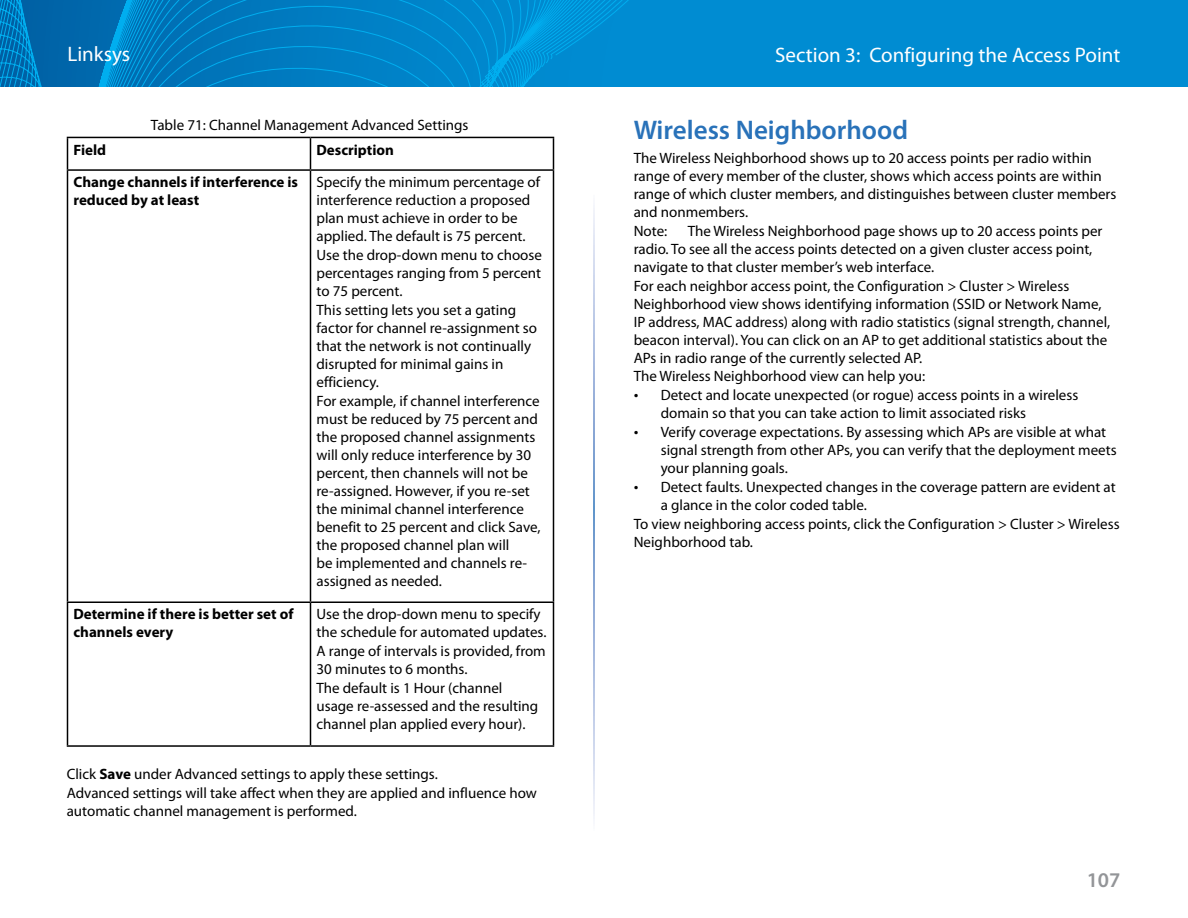
<style>
.page{position:relative;width:1188px;height:918px;background:#fff}
.page>*{position:absolute;margin:0;border:0;box-sizing:border-box;transform-origin:0 0}
.t1{font:600 27px "Myriad Pro";color:#2972b9}
.t2{font:21px "Myriad Pro";color:#fff}
.t3{font:600 21px "Myriad Pro";color:#939598}
.t4{font:15px/18.1px "Myriad Pro";color:#000}
.t5{font:700 15px/18px "Myriad Pro";color:#000}
.s1{font-weight:700}
.s2{font-family:"Times New Roman";font-size:13.5px}
</style>
<div class="page">
<div style="left:0;top:0;width:1188px;height:86px;background:#008cd2"></div>
<svg style="left:0;top:0;width:629px;height:86px"></svg>
<hr style="left:67px;top:137px;width:243px;height:1px;background:#000">
<hr style="left:67px;top:138px;width:1px;height:31px;background:#000">
<hr style="left:310px;top:137px;width:244px;height:1px;background:#000">
<hr style="left:310px;top:138px;width:1px;height:31px;background:#000">
<hr style="left:553px;top:138px;width:1px;height:31px;background:#000">
<hr style="left:67px;top:169px;width:243px;height:2px;background:#000">
<hr style="left:67px;top:171px;width:1px;height:430px;background:#000">
<hr style="left:310px;top:169px;width:244px;height:2px;background:#000">
<hr style="left:310px;top:171px;width:1px;height:430px;background:#000">
<hr style="left:553px;top:171px;width:1px;height:430px;background:#000">
<hr style="left:67px;top:601px;width:243px;height:2px;background:#000">
<hr style="left:67px;top:603px;width:1px;height:142px;background:#000">
<hr style="left:310px;top:601px;width:244px;height:2px;background:#000">
<hr style="left:310px;top:603px;width:1px;height:142px;background:#000">
<hr style="left:553px;top:603px;width:1px;height:142px;background:#000">
<hr style="left:67px;top:745px;width:243px;height:2px;background:#000">
<hr style="left:310px;top:745px;width:244px;height:2px;background:#000">
<h2 class="t2" style="left:68px;top:43px;width:64px">Linksys</h2>
<h2 class="t2" style="left:775px;top:43px;width:347px">Section 3: Configuring the Access Point</h2>
<p class="t4" style="left:151px;top:116px;width:319px">Table 71: Channel Management Advanced Settings</p>
<p class="t5" style="left:73px;top:141px;width:34px">Field</p>
<p class="t5" style="left:316px;top:141px;width:79px">Description</p>
<p class="t5" style="left:73px;top:173px;width:226px">Change channels if interference is reduced by at least</p>
<p class="t4" style="left:316px;top:173px;width:227px">Specify the minimum percentage of interference reduction a proposed plan must achieve in order to be applied. The default is 75 percent.<br>Use the drop-down menu to choose percentages ranging from 5 percent to 75 percent.<br>This setting lets you set a gating factor for channel re-assignment so that the network is not continually disrupted for minimal gains in efficiency.<br>For example, if channel interference must be reduced by 75 percent and the proposed channel assignments will only reduce interference by 30 percent, then channels will not be re-assigned. However, if you re-set the minimal channel interference benefit to 25 percent and click Save, the proposed channel plan will<br>be implemented and channels re&shy;assigned as needed.</p>
<p class="t5" style="left:73px;top:606px;width:222px">Determine if there is better set of channels every</p>
<p class="t4" style="left:316px;top:606px;width:231px">Use the drop-down menu to specify the schedule for automated updates.<br>A range of intervals is provided, from<br>30 minutes to 6 months.<br>The default is 1 Hour (channel<br>usage re-assessed and the resulting channel plan applied every hour).</p>
<p class="t4" style="left:67px;top:765px;width:472px">Click <span class="s1">Save</span> under Advanced settings to apply these settings.<br>Advanced settings will take affect when they are applied and influence how automatic channel management is performed.</p>
<h1 class="t1" style="left:634px;top:115px;width:276px">Wireless Neighborhood</h1>
<p class="t4" style="left:634px;top:149px;width:484px">The Wireless Neighborhood shows up to 20 access points per radio within range of every member of the cluster, shows which access points are within range of which cluster members, and distinguishes between cluster members and nonmembers.<br>Note:</p>
<p class="t4" style="left:634px;top:222px;width:478px;text-indent:54px">The Wireless Neighborhood page shows up to 20 access points per radio. To see all the access points detected on a given cluster access point, navigate to that cluster member’s web interface.<br>For each neighbor access point, the Configuration &gt; Cluster &gt; Wireless Neighborhood view shows identifying information (SSID or Network Name, IP address, MAC address) along with radio statistics (signal strength, channel, beacon interval). You can click on an AP to get additional statistics about the APs in radio range of the currently selected AP.<br>The Wireless Neighborhood view can help you:</p>
<p class="t4" style="left:661px;top:387px;width:419px;text-indent:-27px"><span class="s2">•</span> Detect and locate unexpected (or rogue) access points in a wireless domain so that you can take action to limit associated risks</p>
<p class="t4" style="left:661px;top:424px;width:457px;text-indent:-27px"><span class="s2">•</span> Verify coverage expectations. By assessing which APs are visible at what signal strength from other APs, you can verify that the deployment meets your planning goals.</p>
<p class="t4" style="left:634px;top:478px;width:484px"><span class="s2">•</span> Detect faults. Unexpected changes in the coverage pattern are evident at</p>
<p class="t4" style="left:661px;top:496px;width:206px">a glance in the color coded table.</p>
<p class="t4" style="left:634px;top:515px;width:487px">To view neighboring access points, click the Configuration &gt; Cluster &gt; Wireless</p>
<p class="t4" style="left:634px;top:533px;width:119px">Neighborhood tab.</p>
<h2 class="t3" style="left:1087px;top:869px;width:35px">107</h2>
</div>
